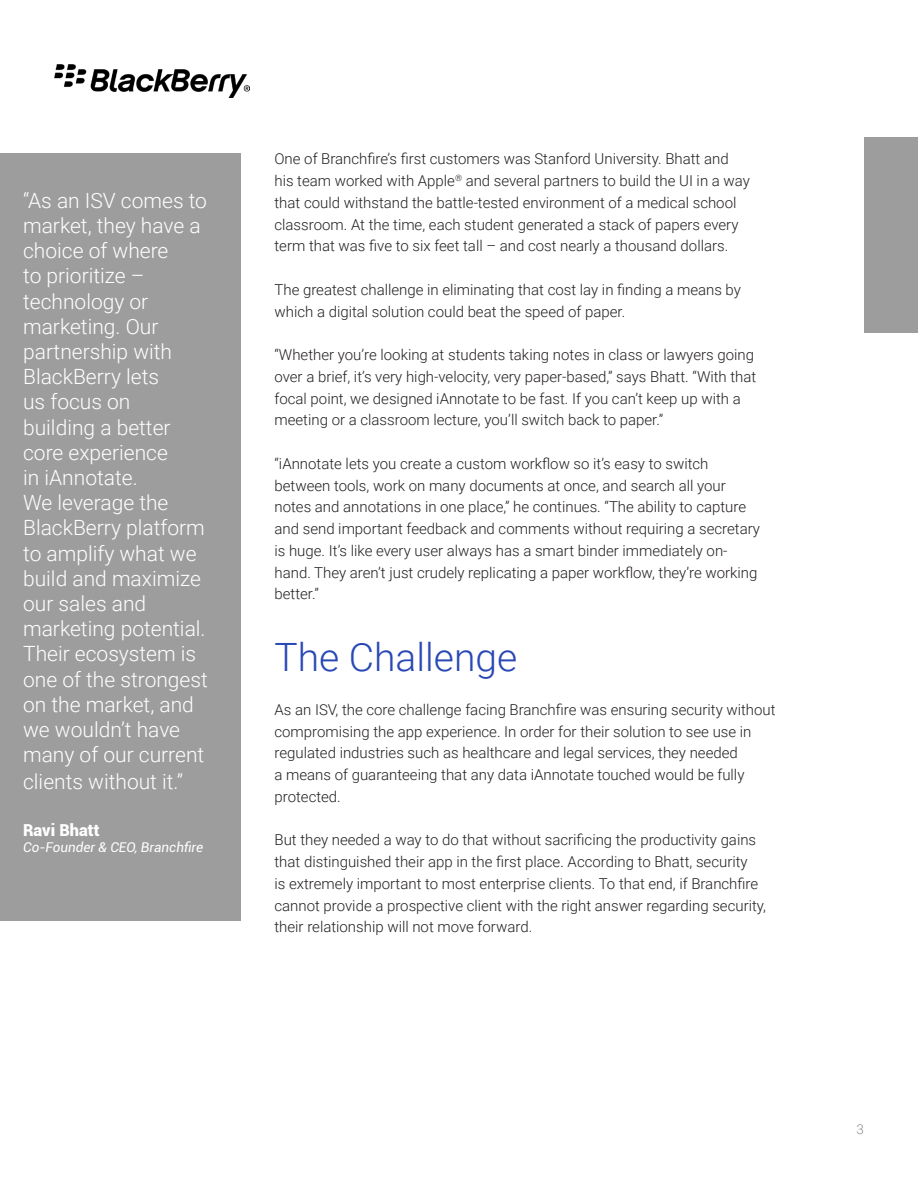
<style>
.page{position:relative;width:918px;height:1188px;background:#fff}
.page>*{position:absolute;margin:0;border:0;box-sizing:border-box;transform-origin:0 0}
.t1{font:300 39px "Roboto";color:#2948b5}
.t2{font:300 21px/25.3px "Roboto";color:#fff}
.t3{font:900 16.5px "Roboto";color:#fff}
.t4{font:300 15px/21.8px "Roboto";color:#231f20}
.t5{font:italic 13.5px "Roboto";color:#fff}
.t6{font:300 13.5px "Roboto";color:#938e8c}
</style>
<div class="page">
<img style="left:55px;top:64px;width:195px;height:34px">
<div style="left:864px;top:137px;width:54px;height:196px;background:#9d9d9d"></div>
<div style="left:0;top:153px;width:241px;height:768px;background:#9c9d9c"></div>
<p class="t2" style="left:23px;top:187px;width:186px">“As an ISV comes to market, they have a choice of where<br>to prioritize – technology or marketing. Our partnership with<br>BlackBerry lets<br>us focus on building a better core experience<br>in iAnnotate.<br>We leverage the<br>BlackBerry platform to amplify what we build and maximize our sales and marketing potential.<br>Their ecosystem is one of the strongest on the market, and we wouldn’t have many of our current clients without it.”</p>
<p class="t3" style="left:23px;top:818px;width:78px">Ravi Bhatt</p>
<p class="t5" style="left:23px;top:838px;width:182px">Co-Founder &amp; CEO, Branchfire</p>
<p class="t4" style="left:274px;top:147px;width:477px">One of Branchfire’s first customers was Stanford University. Bhatt and his team worked with Apple<sup>®</sup> and several partners to build the UI in a way that could withstand the battle-tested environment of a medical school classroom. At the time, each student generated a stack of papers every term that was five to six feet tall – and cost nearly a thousand dollars.</p>
<p class="t4" style="left:274px;top:278px;width:468px">The greatest challenge in eliminating that cost lay in finding a means by which a digital solution could beat the speed of paper.</p>
<p class="t4" style="left:274px;top:343px;width:483px">“Whether you’re looking at students taking notes in class or lawyers going over a brief, it’s very high-velocity, very paper-based,” says Bhatt. “With that focal point, we designed iAnnotate to be fast. If you can’t keep up with a meeting or a classroom lecture, you’ll switch back to paper.”</p>
<p class="t4" style="left:274px;top:452px;width:487px">“iAnnotate lets you create a custom workflow so it’s easy to switch between tools, work on many documents at once, and search all your notes and annotations in one place,” he continues. “The ability to capture and send important feedback and comments without requiring a secretary is huge. It’s like every user always has a smart binder immediately on&shy;hand. They aren’t just crudely replicating a paper workflow, they’re working better.”</p>
<p class="t1" style="left:274px;top:630px;width:244px">The Challenge</p>
<p class="t4" style="left:274px;top:698px;width:503px">As an ISV, the core challenge facing Branchfire was ensuring security without compromising the app experience. In order for their solution to see use in regulated industries such as healthcare and legal services, they needed<br>a means of guaranteeing that any data iAnnotate touched would be fully protected.</p>
<p class="t4" style="left:274px;top:828px;width:493px">But they needed a way to do that without sacrificing the productivity gains that distinguished their app in the first place. According to Bhatt, security<br>is extremely important to most enterprise clients. To that end, if Branchfire cannot provide a prospective client with the right answer regarding security, their relationship will not move forward.</p>
<p class="t6" style="left:857px;top:1119px;width:9px">3</p>
</div>
